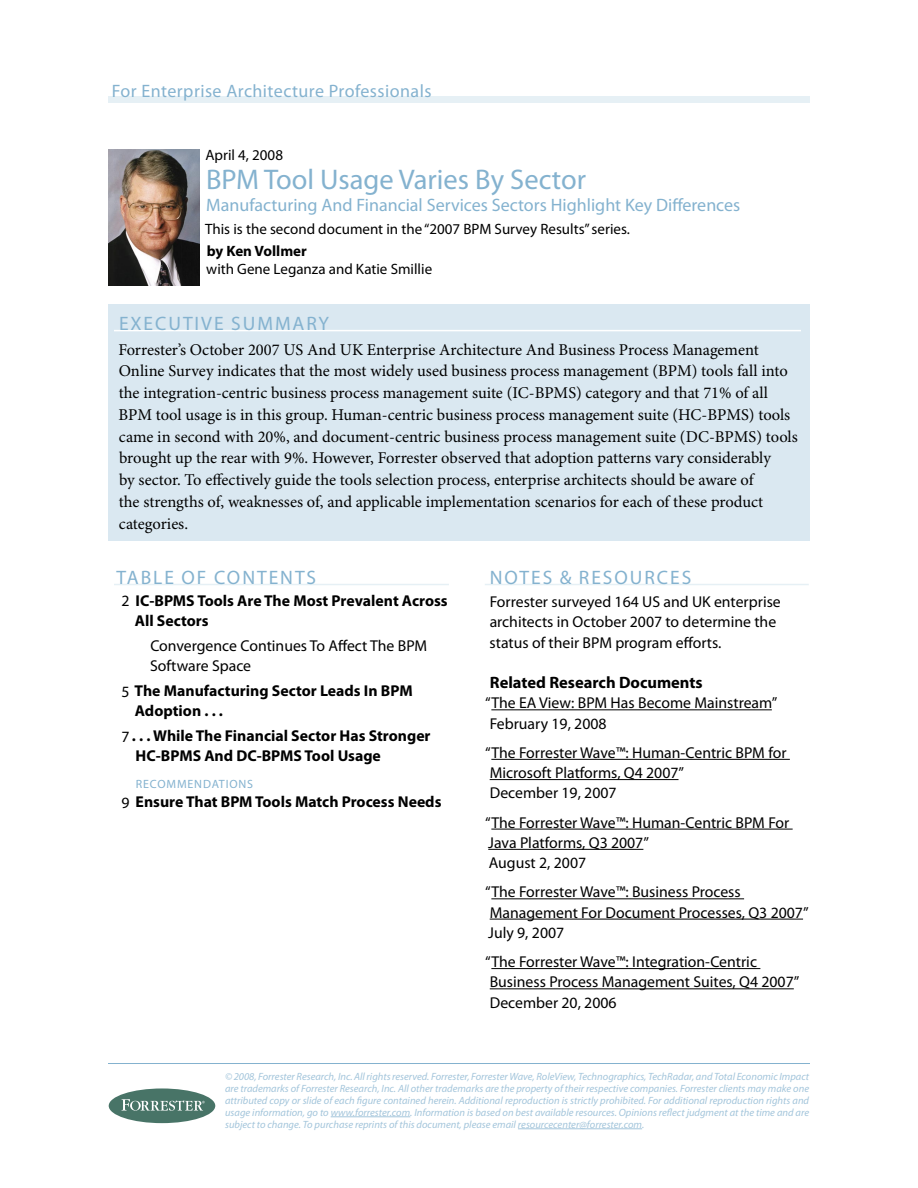
<style>
.page{position:relative;width:918px;height:1188px;background:#fff}
.page>*{position:absolute;margin:0;border:0;box-sizing:border-box;transform-origin:0 0}
.t1{font:28.5px "Myriad Pro";color:#84b2cf}
.t2{font:19.5px "Myriad Pro";letter-spacing:.1em;color:#84b2cf}
.t3{font:18px "Myriad Pro";color:#84b2cf}
.t4{font:18px "Myriad Pro";letter-spacing:.025em;color:#84b2cf}
.t5{font:16.5px/21.8px "Minion Pro";letter-spacing:-.005em;color:#000}
.t6{font:700 16.5px "Myriad Pro";color:#000}
.t7{font:15.75px/20.2px "Myriad Pro";color:#000}
.t8{font:700 15.75px/19.5px "Myriad Pro";color:#000}
.t9{font:15px "Myriad Pro";color:#000}
.t10{font:700 15px "Myriad Pro";color:#000}
.t11{font:12px "Myriad Pro";letter-spacing:.07em;color:#84b2cf}
.t12{font:italic 10.5px/12px "Myriad Pro";color:#a3c5db;text-align:justify}
.s1{font-weight:400}
</style>
<div class="page">
<div style="left:108px;top:304px;width:702px;height:237px;background:#dae8f1"></div>
<div style="left:108px;top:97px;width:702px;height:6px;background:#e6f0f5"></div>
<hr style="left:331px;top:1117px;width:79px;height:1px;background:#a3c5db">
<hr style="left:518px;top:1129px;width:124px;height:1px;background:#a3c5db">
<hr style="left:108px;top:1063px;width:702px;height:1px;background:#84b2cf">
<div style="left:109px;top:1088px;width:106px;height:35px;background:#487467;border-radius:50%"></div>
<svg style="left:121px;top:1099px;width:84px;height:12px"></svg>
<hr style="left:114px;top:330px;width:687px;height:1px;background:#fff">
<hr style="left:114px;top:584px;width:335px;height:1px;background:#e6f0f5">
<hr style="left:485px;top:584px;width:324px;height:1px;background:#e6f0f5">
<hr style="left:491px;top:709px;width:281px;height:1px;background:#000">
<hr style="left:491px;top:759px;width:299px;height:1px;background:#000">
<hr style="left:490px;top:779px;width:189px;height:1px;background:#000">
<hr style="left:491px;top:829px;width:302px;height:1px;background:#000">
<hr style="left:488px;top:849px;width:155px;height:1px;background:#000">
<hr style="left:491px;top:898px;width:253px;height:1px;background:#000">
<hr style="left:490px;top:919px;width:313px;height:1px;background:#000">
<hr style="left:491px;top:968px;width:269px;height:1px;background:#000">
<hr style="left:490px;top:988px;width:304px;height:1px;background:#000">
<img style="left:108px;top:149px;width:91px;height:136px">
<p class="t4" style="left:112px;top:81px;width:321px">For Enterprise Architecture Professionals</p>
<p class="t9" style="left:205px;top:147px;width:79px">April 4, 2008</p>
<h1 class="t1" style="left:206px;top:164px;width:382px">BPM Tool Usage Varies By Sector</h1>
<p class="t3" style="left:206px;top:196px;width:536px">Manufacturing And Financial Services Sectors Highlight Key Differences</p>
<p class="t9" style="left:205px;top:221px;width:426px">This is the second document in the “2007 BPM Survey Results” series.</p>
<p class="t10" style="left:207px;top:243px;width:102px">by Ken Vollmer</p>
<p class="t9" style="left:206px;top:261px;width:227px">with Gene Leganza and Katie Smillie</p>
<p class="t2" style="left:119px;top:313px;width:212px">EXECUTIVE SUMMARY</p>
<p class="t5" style="left:118px;top:339px;width:681px">Forrester’s October 2007 US And UK Enterprise Architecture And Business Process Management Online Survey indicates that the most widely used business process management (BPM) tools fall into the integration-centric business process management suite (IC-BPMS) category and that 71% of all BPM tool usage is in this group. Human-centric business process management suite (HC-BPMS) tools came in second with 20%, and document-centric business process management suite (DC-BPMS) tools brought up the rear with 9%. However, Forrester observed that adoption patterns vary considerably<br>by sector. To effectively guide the tools selection process, enterprise architects should be aware of<br>the strengths of, weaknesses of, and applicable implementation scenarios for each of these product categories.</p>
<p class="t2" style="left:117px;top:567px;width:201px">TABLE OF CONTENTS</p>
<p class="t8" style="left:135px;top:591px;width:314px;text-indent:-13px"><span class="s1">2</span> IC-BPMS Tools Are The Most Prevalent Across<br>All Sectors</p>
<p class="t7" style="left:150px;top:637px;width:279px;line-height:19.5px">Convergence Continues To Affect The BPM<br>Software Space</p>
<p class="t8" style="left:135px;top:681px;width:279px;text-indent:-13px"><span class="s1">5</span> The Manufacturing Sector Leads In BPM<br>Adoption . . .</p>
<p class="t8" style="left:136px;top:726px;width:297px;text-indent:-14px"><span class="s1">7</span>. . . While The Financial Sector Has Stronger<br>HC-BPMS And DC-BPMS Tool Usage</p>
<p class="t11" style="left:136px;top:777px;width:119px">RECOMMENDATIONS</p>
<p class="t8" style="left:122px;top:792px;width:321px"><span class="s1">9</span> Ensure That BPM Tools Match Process Needs</p>
<p class="t2" style="left:490px;top:567px;width:203px">NOTES &amp; RESOURCES</p>
<p class="t7" style="left:490px;top:592px;width:293px">Forrester surveyed 164 US and UK enterprise architects in October 2007 to determine the status of their BPM program efforts.</p>
<p class="t6" style="left:490px;top:673px;width:214px">Related Research Documents</p>
<p class="t7" style="left:485px;top:693px;width:294px">“The EA View: BPM Has Become Mainstream”<br>February 19, 2008</p>
<p class="t7" style="left:485px;top:743px;width:303px">“The Forrester Wave™: Human-Centric BPM for<br>Microsoft Platforms, Q4 2007”<br>December 19, 2007</p>
<p class="t7" style="left:485px;top:812px;width:306px">“The Forrester Wave™: Human-Centric BPM For<br>Java Platforms, Q3 2007”<br>August 2, 2007</p>
<p class="t7" style="left:485px;top:882px;width:325px">“The Forrester Wave™: Business Process<br>Management For Document Processes, Q3 2007”<br>July 9, 2007</p>
<p class="t7" style="left:485px;top:952px;width:316px">“The Forrester Wave™: Integration-Centric<br>Business Process Management Suites, Q4 2007”<br>December 20, 2006</p>
<p class="t12" style="left:225px;top:1070px;width:586px">© 2008, Forrester Research, Inc. All rights reserved. Forrester, Forrester Wave, RoleView, Technographics, TechRadar, and Total Economic Impact are trademarks of Forrester Research, Inc. All other trademarks are the property of their respective companies. Forrester clients may make one attributed copy or slide of each figure contained herein. Additional reproduction is strictly prohibited. For additional reproduction rights and usage information, go to www.forrester.com. Information is based on best available resources. Opinions reflect judgment at the time and are subject to change. To purchase reprints of this document, please email resourcecenter@forrester.com.</p>
</div>
